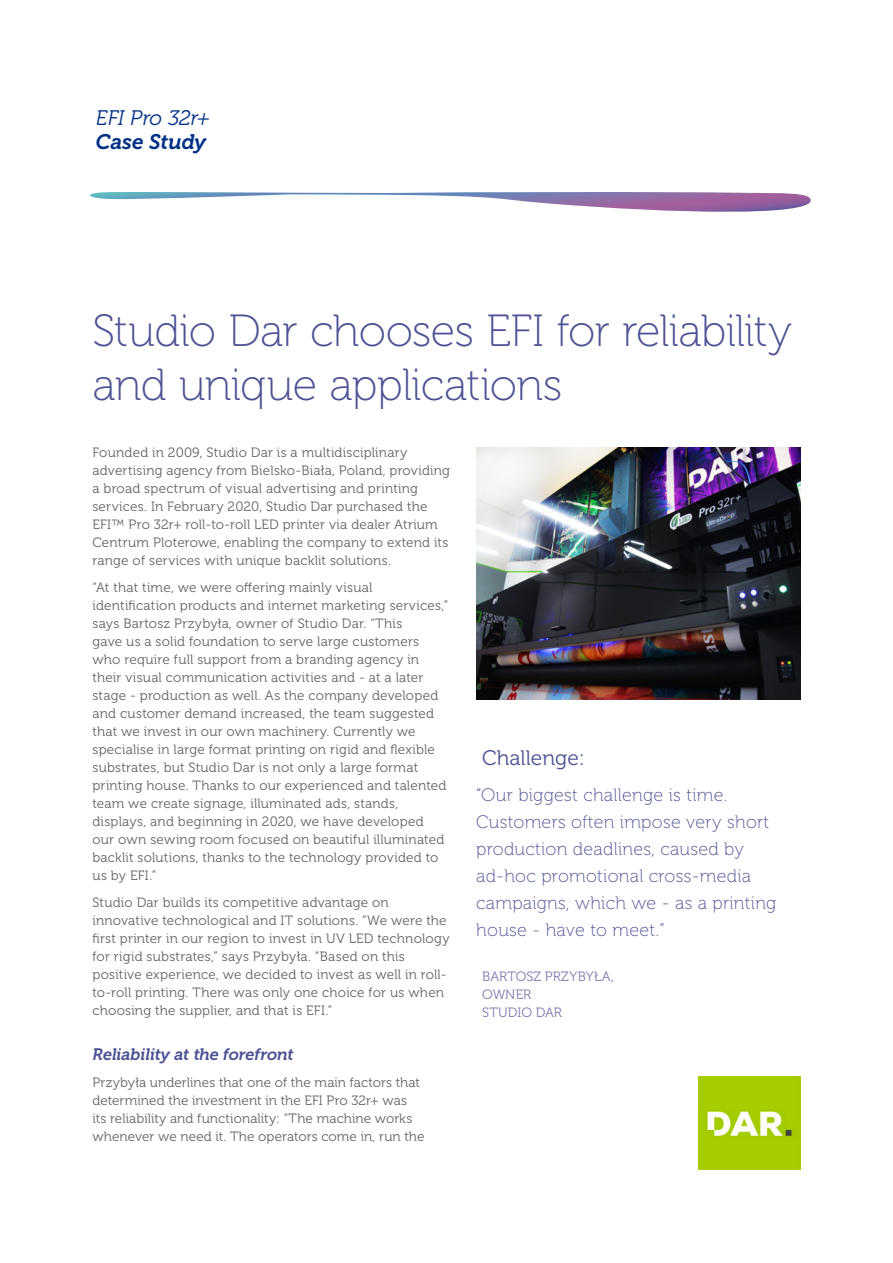
<style>
.page{position:relative;width:893px;height:1263px;background:#fff}
.page>*{position:absolute;margin:0;border:0;box-sizing:border-box;transform-origin:0 0}
.t1{font:45px/54px "Museo 100";letter-spacing:-.015em;color:#4e5294}
.t2{font:italic 21px "Museo 300";letter-spacing:-.01em;color:#003186}
.t3{font:21px "Museo 300";color:#4e5294}
.t4{font:italic 21px "Museo 700";letter-spacing:-.005em;color:#003186}
.t5{font:18px/27px "Museo 100";letter-spacing:.015em;color:#4e5294}
.t6{font:italic 16.5px "Museo 700";letter-spacing:-.005em;color:#4e5294}
.t7{font:13.5px/18px "Museo 300";letter-spacing:.015em;color:#636366}
.t8{font:13.5px/18px "Museo 300";color:#7a79af}
</style>
<div class="page">
<svg style="left:90px;top:192px;width:721px;height:20px"></svg>
<img style="left:476px;top:447px;width:324px;height:252px">
<img style="left:698px;top:1076px;width:102px;height:94px">
<h2 class="t2" style="left:96px;top:106px;width:115px">EFI Pro 32r+</h2>
<h2 class="t4" style="left:96px;top:130px;width:112px">Case Study</h2>
<h1 class="t1" style="left:92px;top:305px;width:701px">Studio Dar chooses EFI for reliability and unique applications</h1>
<p class="t7" style="left:92px;top:444px;width:359px">Founded in 2009, Studio Dar is a multidisciplinary advertising agency from Bielsko-Biała, Poland, providing a broad spectrum of visual advertising and printing services. In February 2020, Studio Dar purchased the EFI™ Pro 32r+ roll-to-roll LED printer via dealer Atrium Centrum Ploterowe, enabling the company to extend its range of services with unique backlit solutions.</p>
<p class="t7" style="left:92px;top:579px;width:357px">“At that time, we were offering mainly visual identification products and internet marketing services,” says Bartosz Przybyła, owner of Studio Dar. “This<br>gave us a solid foundation to serve large customers who require full support from a branding agency in their visual communication activities and - at a later stage - production as well. As the company developed and customer demand increased, the team suggested that we invest in our own machinery. Currently we specialise in large format printing on rigid and flexible substrates, but Studio Dar is not only a large format printing house. Thanks to our experienced and talented team we create signage, illuminated ads, stands, displays, and beginning in 2020, we have developed our own sewing room focused on beautiful illuminated backlit solutions, thanks to the technology provided to us by EFI.”</p>
<p class="t7" style="left:92px;top:894px;width:359px">Studio Dar builds its competitive advantage on innovative technological and IT solutions. “We were the first printer in our region to invest in UV LED technology for rigid substrates,” says Przybyła. “Based on this positive experience, we decided to invest as well in roll&shy;to-roll printing. There was only one choice for us when choosing the supplier, and that is EFI.”</p>
<p class="t6" style="left:92px;top:1045px;width:203px">Reliability at the forefront</p>
<p class="t7" style="left:92px;top:1074px;width:334px">Przybyła underlines that one of the main factors that determined the investment in the EFI Pro 32r+ was its reliability and functionality: “The machine works whenever we need it. The operators come in, run the</p>
<h2 class="t3" style="left:482px;top:746px;width:104px">Challenge:</h2>
<h3 class="t5" style="left:476px;top:782px;width:302px">“Our biggest challenge is time.<br>Customers often impose very short production deadlines, caused by ad-hoc promotional cross-media campaigns, which we - as a printing house - have to meet.”</h3>
<p class="t8" style="left:482px;top:967px;width:133px">BARTOSZ PRZYBYŁA,<br>OWNER<br>STUDIO DAR</p>
</div>
